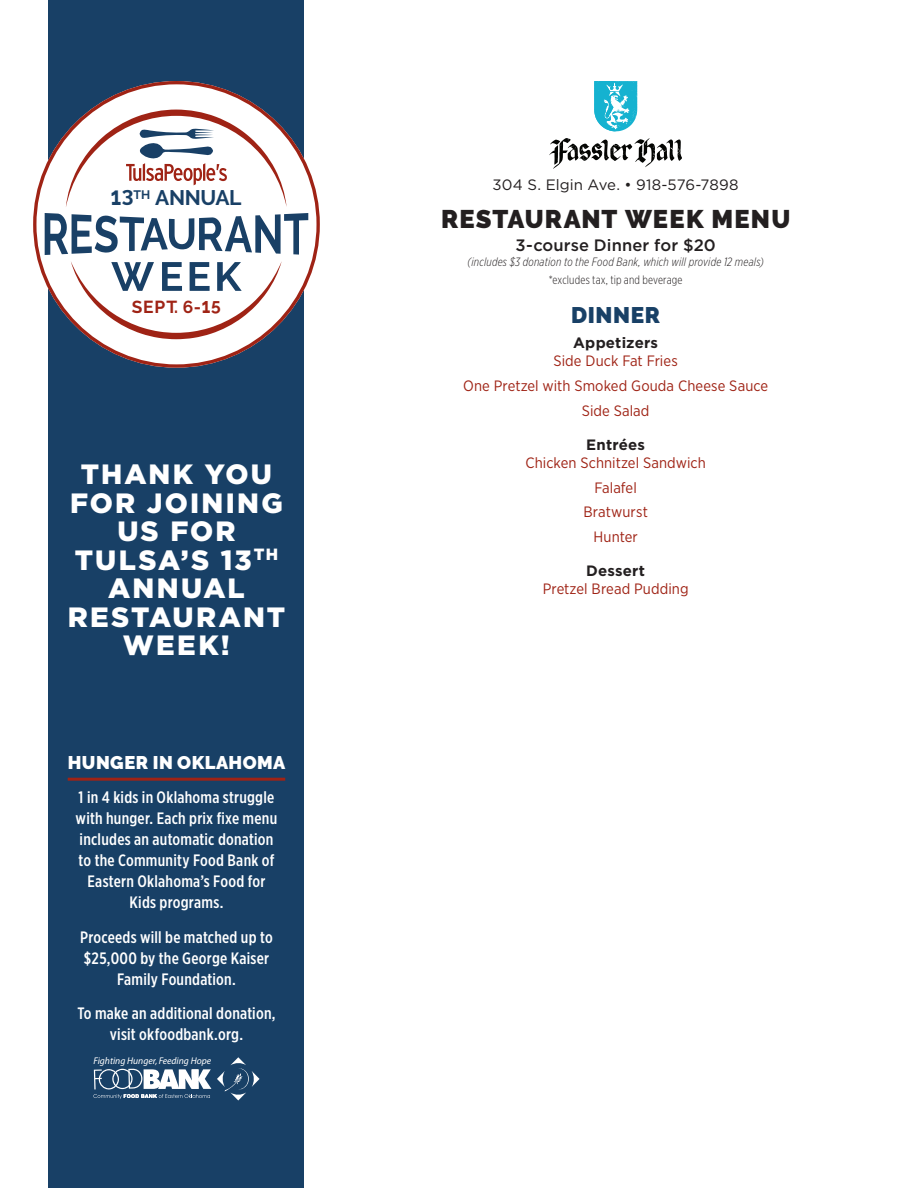
<style>
.page{position:relative;width:918px;height:1188px;background:#fff}
.page>*{position:absolute;margin:0;border:0;box-sizing:border-box;transform-origin:0 0}
.t1{font:900 27.9px/28.5px "Gotham";letter-spacing:.075em;color:#fff;text-align:center}
.t2{font:900 25.5px "Raleway";letter-spacing:.045em;color:#231f20}
.t3{font:900 22.5px "Raleway";letter-spacing:.025em;color:#184066}
.t4{font:700 21px "Raleway";letter-spacing:-.02em;color:#194066}
.t5{font:900 18.3px "Raleway";letter-spacing:.025em;color:#fff}
.t6{font:700 17.4px "Raleway";color:#9f2315}
.t7{font:500 16.5px/21px "Gotham X Narrow";letter-spacing:.015em;color:#fff;text-align:center}
.t8{font:500 16.5px "Gotham";letter-spacing:.005em;color:#231f20}
.t9{font:15px "Gotham Narrow";letter-spacing:.005em;color:#9f2315}
.t10{font:15px "Gotham";letter-spacing:.005em;color:#231f20}
.t11{font:700 15px "Gotham";letter-spacing:.01em;color:#231f20}
.t12{font:italic 300 12px "Gotham X Narrow";letter-spacing:.02em;color:#231f20}
.t13{font:300 12px "Gotham X Narrow";letter-spacing:.01em;color:#231f20}
.t14{font:italic 9.75px "Myriad Pro";color:#fff}
.s1{font-size:25.5px}
.s2{font-size:21px}
</style>
<div class="page">
<div style="left:49px;top:0;width:255px;height:1188px;background:#184066"></div>
<hr style="left:68px;top:778px;width:217px;height:3px;background:#9f2315">
<svg style="left:33px;top:81px;width:287px;height:287px;fill:#fff"></svg>
<svg style="left:45px;top:213px;width:263px;height:42px"></svg>
<svg style="left:71px;top:261px;width:211px;height:78px;background:#dbd5d8"></svg>
<svg style="left:66px;top:110px;width:221px;height:97px;background:#e5dadb"></svg>
<svg style="left:217px;top:1057px;width:43px;height:44px"></svg>
<svg style="left:93px;top:1069px;width:118px;height:30px"></svg>
<svg style="left:549px;top:138px;width:133px;height:31px"></svg>
<svg style="left:594px;top:81px;width:43px;height:51px"></svg>
<p class="t4" style="left:111px;top:186px;width:132px"><span class="s1">1</span>3<sup>TH</sup> ANNUAL</p>
<p class="t6" style="left:132px;top:297px;width:90px">SEPT. 6-<span class="s2">1</span>5</p>
<p class="t1" style="left:68px;top:459px;width:219px">THANK YOU<br>FOR JOINING<br>US FOR<br>TULSA’S 13<sup>TH<br></sup>ANNUAL<br>RESTAURANT<br>WEEK!</p>
<p class="t5" style="left:68px;top:751px;width:219px">HUNGER IN OKLAHOMA</p>
<p class="t7" style="left:76px;top:787px;width:203px">1 in 4 kids in Oklahoma struggle with hunger. Each prix fixe menu includes an automatic donation to the Community Food Bank of<br>Eastern Oklahoma’s Food for<br>Kids programs.</p>
<p class="t7" style="left:80px;top:926px;width:194px">Proceeds will be matched up to $25,000 by the George Kaiser<br>Family Foundation.</p>
<p class="t7" style="left:77px;top:1003px;width:200px">To make an additional donation, visit okfoodbank.org.</p>
<p class="t14" style="left:93px;top:1055px;width:119px">Fighting Hunger, Feeding Hope</p>
<p class="t10" style="left:493px;top:175px;width:248px">304 S. Elgin Ave. • 918-576-7898</p>
<p class="t2" style="left:441px;top:205px;width:351px">RESTAURANT WEEK MENU</p>
<p class="t8" style="left:516px;top:235px;width:202px">3-course Dinner for $20</p>
<p class="t12" style="left:468px;top:255px;width:298px">(includes $3 donation to the Food Bank, which will provide 12 meals)</p>
<p class="t13" style="left:549px;top:273px;width:135px">*excludes tax, tip and beverage</p>
<p class="t3" style="left:571px;top:302px;width:90px">DINNER</p>
<p class="t11" style="left:573px;top:333px;width:86px">Appetizers</p>
<p class="t9" style="left:554px;top:352px;width:126px">Side Duck Fat Fries</p>
<p class="t9" style="left:463px;top:376px;width:307px">One Pretzel with Smoked Gouda Cheese Sauce</p>
<p class="t9" style="left:582px;top:401px;width:69px">Side Salad</p>
<p class="t11" style="left:586px;top:435px;width:60px">Entrées</p>
<p class="t9" style="left:525px;top:453px;width:182px">Chicken Schnitzel Sandwich</p>
<p class="t9" style="left:594px;top:478px;width:44px">Falafel</p>
<p class="t9" style="left:583px;top:503px;width:66px">Bratwurst</p>
<p class="t9" style="left:594px;top:528px;width:46px">Hunter</p>
<p class="t11" style="left:586px;top:561px;width:60px">Dessert</p>
<p class="t9" style="left:543px;top:580px;width:147px">Pretzel Bread Pudding</p>
</div>
